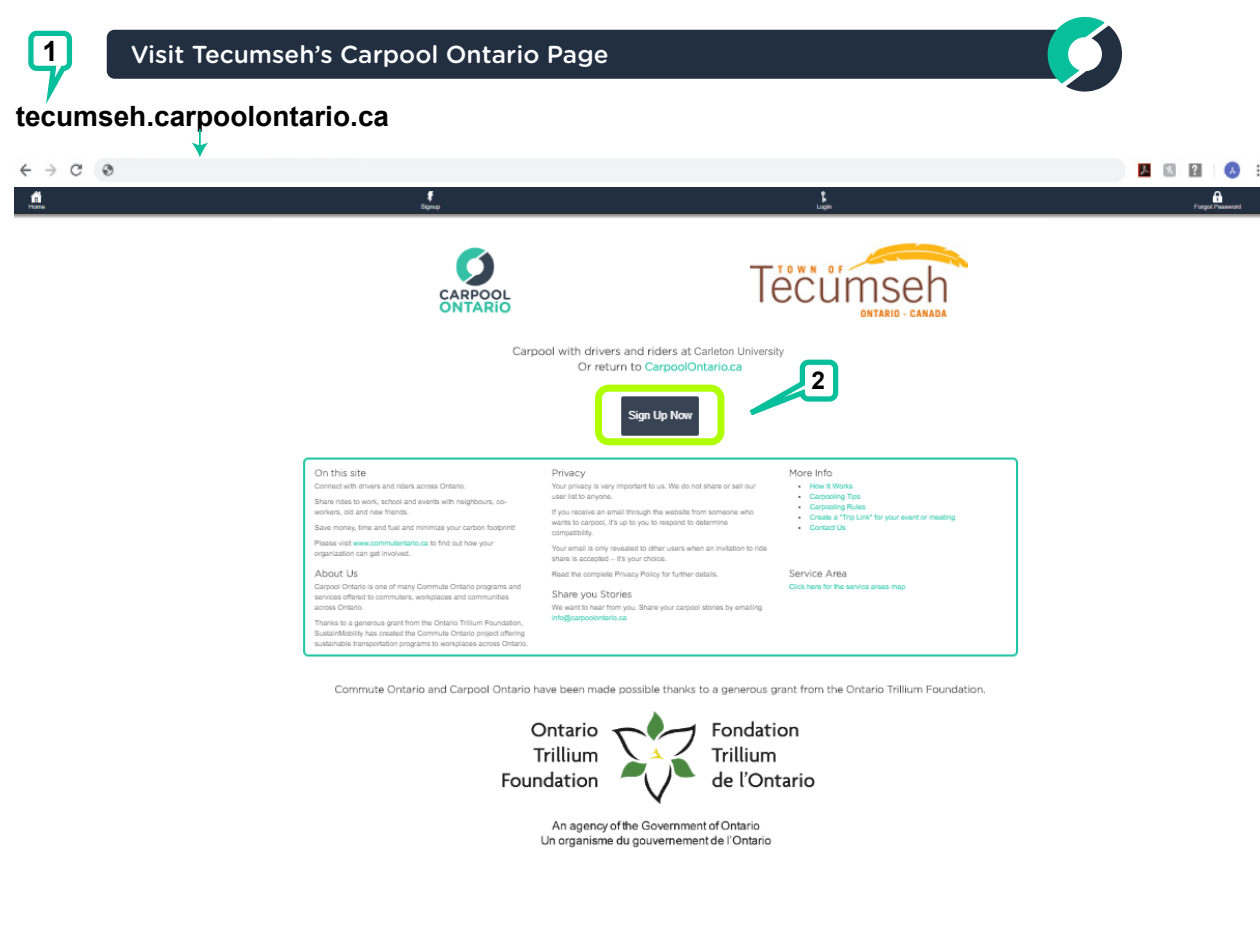
<style>
.page{position:relative;width:1260px;height:945px;background:#fff}
.page>*{position:absolute;margin:0;border:0;box-sizing:border-box;transform-origin:0 0}
.t1{font:700 28px "Arial";color:#000}
.t2{font:500 24.5px "Gotham Rounded";color:#fff}
.t3{font:700 24.5px "Arial";color:#000}
.t4{font:10.5px "Arial";letter-spacing:.005em;color:#7f7f7f}
</style>
<div class="page">
<img style="left:20px;top:158px;width:1240px;height:24px">
<img style="left:14px;top:187px;width:1246px;height:661px">
<div style="left:714px;top:243px;width:130px;height:72px;background:#fff"></div>
<div style="left:695px;top:338px;width:119px;height:19px;background:#fff"></div>
<div style="left:107px;top:30px;width:961px;height:49px;background:#212f40;border-radius:8px"></div>
<svg style="left:1047px;top:16px;width:75px;height:76px"></svg>
<div style="left:595px;top:385px;width:129px;height:60px;border:7px solid #afff00;border-radius:10px"></div>
<svg style="left:686px;top:357px;width:155px;height:87px"></svg>
<svg style="left:28px;top:30px;width:45px;height:74px"></svg>
<svg style="left:192px;top:129px;width:16px;height:29px"></svg>
<div style="left:118px;top:163px;width:248px;height:16px;background:#f1f3f4"></div>
<img style="left:750px;top:242px;width:218px;height:74px">
<p class="t1" style="left:42px;top:33px;width:17px">1</p>
<p class="t2" style="left:131px;top:37px;width:479px">Visit Tecumseh’s Carpool Ontario Page</p>
<p class="t1" style="left:16px;top:98px;width:375px">tecumseh.carpoolontario.ca</p>
<p class="t4" style="left:694px;top:345px;width:92px">Carleton University</p>
<p class="t3" style="left:812px;top:365px;width:15px">2</p>
</div>
